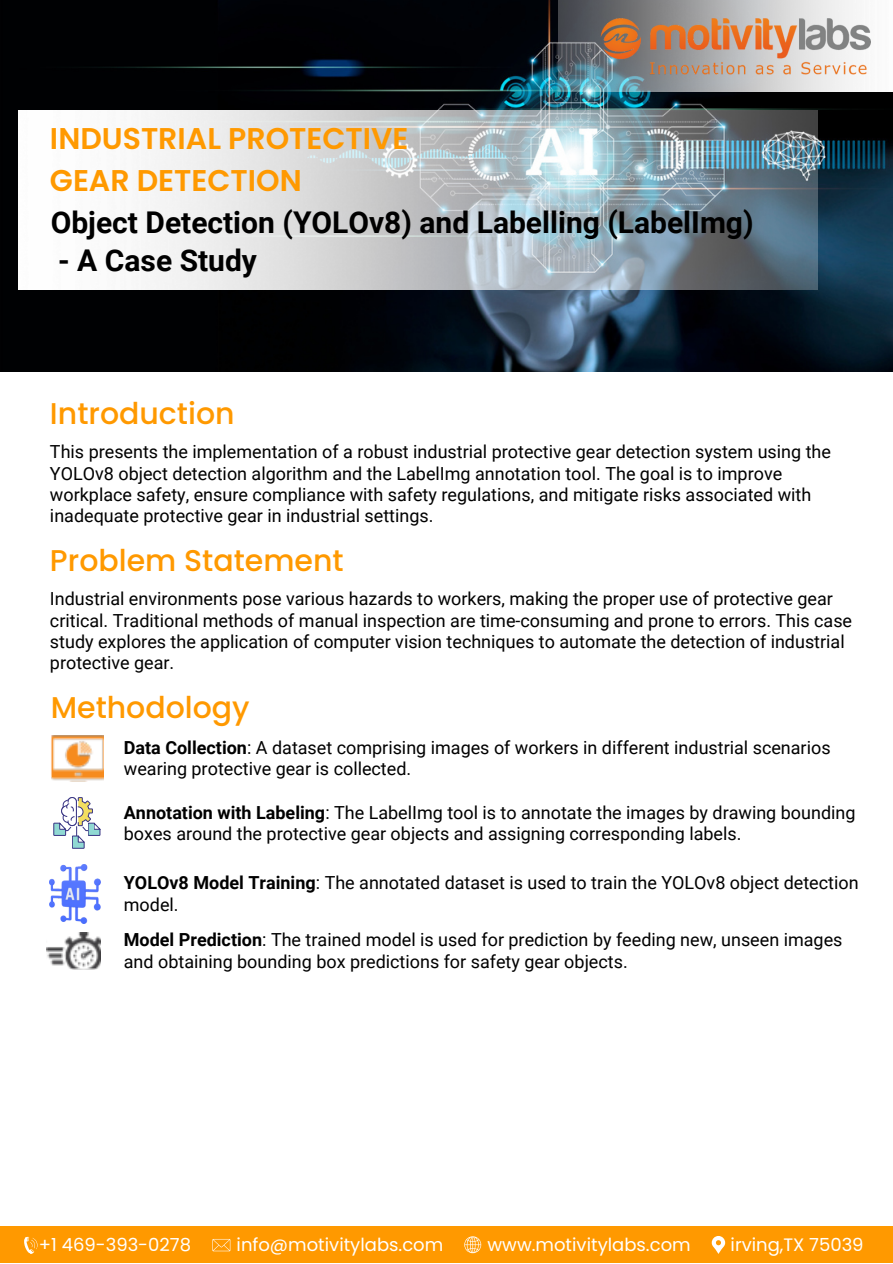
<style>
.page{position:relative;width:893px;height:1264px;background:#fff}
.page>*{position:absolute;margin:0;border:0;box-sizing:border-box;transform-origin:0 0}
.t1{font:700 30px "Roboto";color:#000}
.t2{font:500 30px "Poppins";color:#f90}
.t3{font:600 30px "Poppins";color:#f90}
.t4{font:18px/21.3px "Roboto";color:#000}
.t5{font:18px "Poppins";color:#fff}
.s1{font-weight:700}
</style>
<div class="page">
<div style="left:0;top:1225px;width:892px;height:37px;background:#f90"></div>
<svg style="left:24px;top:1236px;width:14px;height:18px"></svg>
<svg style="left:212px;top:1239px;width:18px;height:12px"></svg>
<svg style="left:464px;top:1236px;width:17px;height:17px"></svg>
<svg style="left:711px;top:1236px;width:14px;height:17px"></svg>
<img style="left:0;top:0;width:892px;height:371px">
<img style="left:558px;top:1px;width:334px;height:91px">
<img style="left:600px;top:0;width:270px;height:97px">
<img style="left:19px;top:110px;width:798px;height:179px">
<img style="left:51px;top:735px;width:53px;height:46px">
<img style="left:47px;top:932px;width:54px;height:37px">
<img style="left:50px;top:864px;width:51px;height:59px">
<svg style="left:53px;top:797px;width:48px;height:52px"></svg>
<p class="t3" style="left:50px;top:117px;width:360px">INDUSTRIAL PROTECTIVE</p>
<p class="t3" style="left:50px;top:159px;width:253px">GEAR DETECTION</p>
<p class="t1" style="left:51px;top:205px;width:704px">Object Detection (YOLOv8) and Labelling (LabelImg)</p>
<p class="t1" style="left:58px;top:243px;width:200px">- A Case Study</p>
<p class="t2" style="left:50px;top:393px;width:186px">Introduction</p>
<p class="t4" style="left:50px;top:441px;width:782px">This presents the implementation of a robust industrial protective gear detection system using the YOLOv8 object detection algorithm and the LabelImg annotation tool. The goal is to improve workplace safety, ensure compliance with safety regulations, and mitigate risks associated with inadequate protective gear in industrial settings.</p>
<p class="t2" style="left:50px;top:539px;width:295px">Problem Statement</p>
<p class="t4" style="left:50px;top:588px;width:803px">Industrial environments pose various hazards to workers, making the proper use of protective gear critical. Traditional methods of manual inspection are time-consuming and prone to errors. This case study explores the application of computer vision techniques to automate the detection of industrial protective gear.</p>
<p class="t2" style="left:51px;top:686px;width:200px">Methodology</p>
<p class="t4" style="left:124px;top:737px;width:708px"><span class="s1">Data Collection</span>: A dataset comprising images of workers in different industrial scenarios wearing protective gear is collected.</p>
<p class="t4" style="left:124px;top:801px;width:733px"><span class="s1">Annotation with Labeling</span>: The LabelImg tool is to annotate the images by drawing bounding boxes around the protective gear objects and assigning corresponding labels.</p>
<p class="t4" style="left:124px;top:872px;width:736px"><span class="s1">YOLOv8 Model Training</span>: The annotated dataset is used to train the YOLOv8 object detection model.</p>
<p class="t4" style="left:124px;top:929px;width:720px"><span class="s1">Model Prediction</span>: The trained model is used for prediction by feeding new, unseen images and obtaining bounding box predictions for safety gear objects.</p>
<p class="t5" style="left:39px;top:1231px;width:154px">+1 469-393-0278</p>
<p class="t5" style="left:236px;top:1231px;width:208px">info@motivitylabs.com</p>
<p class="t5" style="left:487px;top:1231px;width:205px">www.motivitylabs.com</p>
<p class="t5" style="left:730px;top:1231px;width:134px">irving,TX 75039</p>
</div>
